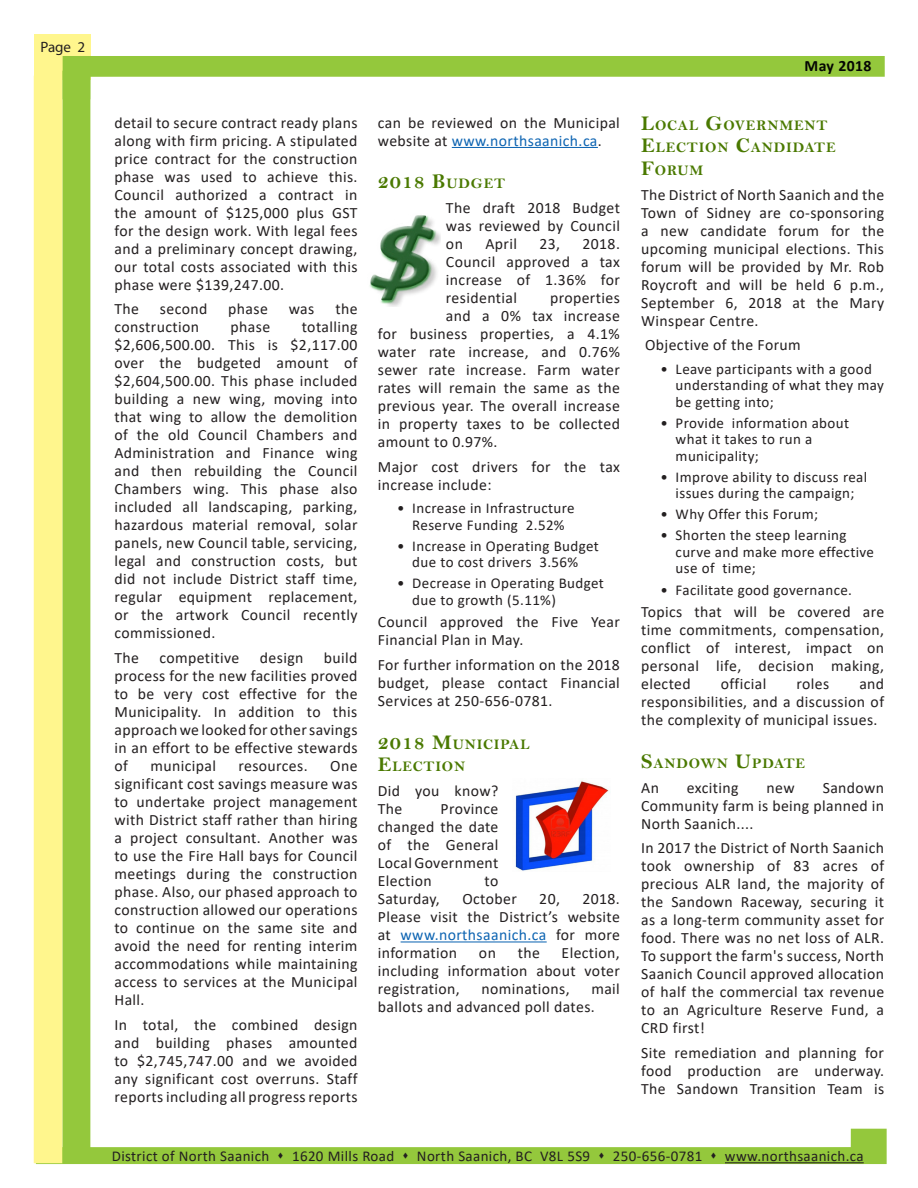
<style>
.page{position:relative;width:918px;height:1188px;background:#fff}
.page>*{position:absolute;margin:0;border:0;box-sizing:border-box;transform-origin:0 0}
.Headline{font:21px "Bell MT Bold";color:#4a7900}
.Body{font:15.75px/18px "Calibri";letter-spacing:.025em;color:#231f20;text-align:justify}
.t1{font:700 15.75px "Calibri";letter-spacing:.025em;color:#040503}
.t2{font:15px/16.5px "Calibri";letter-spacing:.025em;color:#231f20}
.Masthead{font:15px "Myriad Pro";color:#231f20}
.Headline-2{font:14.7px/22.5px "Bell MT Bold";letter-spacing:.055em;color:#4a7900}
.s1{color:#0d64b2}
.s2{font-size:14.7px}
.s3{font-size:21px}
</style>
<div class="page">
<div style="left:34px;top:34px;width:56px;height:45px;background:#fff68d"></div>
<svg style="left:36px;top:1129px;width:851px;height:35px"></svg>
<div style="left:34px;top:76px;width:29px;height:1087px;background:#fff68d"></div>
<div style="left:63px;top:71px;width:27px;height:1092px;background:#94c83c"></div>
<svg style="left:63px;top:56px;width:822px;height:43px"></svg>
<hr style="left:725px;top:1162px;width:139px;height:1px;background:#231f20">
<hr style="left:452px;top:147px;width:146px;height:1px;background:#0d64b2">
<hr style="left:401px;top:941px;width:146px;height:1px;background:#0d64b2">
<img style="left:515px;top:781px;width:94px;height:90px">
<img style="left:369px;top:215px;width:71px;height:92px">
<p class="Masthead" style="left:40px;top:38px;width:46px">Page 2</p>
<p class="Body" style="left:114px;top:113px;width:245px">detail to secure contract ready plans along with firm pricing. A stipulated price contract for the construction phase was used to achieve this.<br>Council authorized a contract in the amount of $125,000 plus GST for the design work. With legal fees and a preliminary concept drawing, our total costs associated with this phase were $139,247.00.</p>
<p class="Body" style="left:114px;top:300px;width:26px">The</p>
<p class="Body" style="left:160px;top:300px;width:49px">second</p>
<p class="Body" style="left:228px;top:300px;width:41px">phase</p>
<p class="Body" style="left:289px;top:300px;width:27px">was</p>
<p class="Body" style="left:335px;top:300px;width:24px">the</p>
<p class="Body" style="left:114px;top:318px;width:86px">construction</p>
<p class="Body" style="left:231px;top:318px;width:41px">phase</p>
<p class="Body" style="left:114px;top:318px;width:245px;text-indent:187px">totalling $2,606,500.00. This is $2,117.00 over the budgeted amount of $2,604,500.00. This phase included building a new wing, moving into that wing to allow the demolition of the old Council Chambers and Administration and Finance wing and then rebuilding the Council Chambers wing. This phase also included all landscaping, parking, hazardous material removal, solar panels, new Council table, servicing, legal and construction costs, but did not include District staff time, regular equipment replacement, or the artwork Council recently commissioned.</p>
<p class="Body" style="left:114px;top:649px;width:26px">The</p>
<p class="Body" style="left:160px;top:649px;width:81px">competitive</p>
<p class="Body" style="left:260px;top:649px;width:45px">design</p>
<p class="Body" style="left:114px;top:649px;width:245px;text-indent:209px">build process for the new facilities proved to be very cost effective for the Municipality. In addition to this approach we looked for other savings in an effort to be effective stewards of</p>
<p class="Body" style="left:150px;top:757px;width:67px">municipal</p>
<p class="Body" style="left:238px;top:757px;width:71px">resources.</p>
<p class="Body" style="left:114px;top:757px;width:245px;text-indent:216px">One significant cost savings measure was to undertake project management with District staff rather than hiring a project consultant. Another was to use the Fire Hall bays for Council meetings during the construction phase. Also, our phased approach to construction allowed our operations to continue on the same site and avoid the need for renting interim accommodations while maintaining access to services at the Municipal Hall.</p>
<p class="Body" style="left:114px;top:1015px;width:245px">In total, the combined design and building phases amounted to $2,745,747.00 and we avoided any significant cost overruns. Staff reports including all progress reports</p>
<p class="Body" style="left:378px;top:113px;width:244px">can be reviewed on the Municipal website at <span class="s1">www.northsaanich.ca</span>.</p>
<p class="Headline" style="left:378px;top:169px;width:129px">2018 B<span class="s2">UDGET</span></p>
<p class="Body" style="left:446px;top:199px;width:176px">The draft 2018 Budget was reviewed by Council on</p>
<p class="Body" style="left:485px;top:235px;width:33px">April</p>
<p class="Body" style="left:539px;top:235px;width:22px">23,</p>
<p class="Body" style="left:446px;top:235px;width:176px;text-indent:137px">2018.<br>Council approved a tax increase of 1.36% for residential</p>
<p class="Body" style="left:550px;top:289px;width:71px">properties</p>
<p class="Body" style="left:446px;top:307px;width:175px">and a 0% tax increase</p>
<p class="Body" style="left:378px;top:325px;width:244px">for business properties, a 4.1%</p>
<p class="Body" style="left:378px;top:343px;width:244px">water rate increase, and 0.76%</p>
<p class="Body" style="left:378px;top:361px;width:244px">sewer rate increase. Farm water</p>
<p class="Body" style="left:378px;top:379px;width:244px">rates will remain the same as the</p>
<p class="Body" style="left:378px;top:397px;width:244px">previous year. The overall increase</p>
<p class="Body" style="left:378px;top:415px;width:244px">in property taxes to be collected</p>
<p class="Body" style="left:378px;top:433px;width:121px">amount to 0.97%.</p>
<p class="Body" style="left:378px;top:457px;width:244px">Major cost drivers for the tax increase include:</p>
<p class="t2" style="left:397px;top:500px;width:179px;text-align:center">• Increase in Infrastructure<br>Reserve Funding 2.52%</p>
<p class="t2" style="left:397px;top:537px;width:203px;text-align:center">• Increase in Operating Budget due to cost drivers 3.56%</p>
<p class="t2" style="left:412px;top:575px;width:193px;text-indent:-15px">• Decrease in Operating Budget due to growth (5.11%)</p>
<p class="Body" style="left:378px;top:613px;width:244px">Council approved the Five Year<br>Financial Plan in May.</p>
<p class="Body" style="left:378px;top:656px;width:244px">For further information on the 2018 budget, please contact Financial Services at 250-656-0781.</p>
<p class="Headline-2" style="left:378px;top:733px;width:153px"><span class="s3">2018 M</span>UNICIPAL<br><span class="s3">E</span>LECTION</p>
<p class="Body" style="left:378px;top:782px;width:122px">Did you know?<br>The</p>
<p class="Body" style="left:378px;top:800px;width:122px;text-indent:63px">Province changed the date of the General Local Government Election</p>
<p class="Body" style="left:485px;top:872px;width:15px">to</p>
<p class="Body" style="left:378px;top:890px;width:64px">Saturday,</p>
<p class="Body" style="left:462px;top:890px;width:56px">October</p>
<p class="Body" style="left:539px;top:890px;width:22px">20,</p>
<p class="Body" style="left:378px;top:890px;width:244px;text-indent:205px">2018.<br>Please visit the District’s website at <span class="s1">www.northsaanich.ca</span> for more information</p>
<p class="Body" style="left:378px;top:944px;width:244px;text-indent:184px">Election, including information about voter registration,</p>
<p class="Body" style="left:479px;top:944px;width:18px">on</p>
<p class="Body" style="left:518px;top:944px;width:24px">the</p>
<p class="Body" style="left:378px;top:980px;width:244px;text-indent:214px">mail ballots and advanced poll dates.</p>
<p class="Body" style="left:481px;top:980px;width:90px">nominations,</p>
<p class="t1" style="left:805px;top:54px;width:68px">May 2018</p>
<p class="Headline-2" style="left:641px;top:114px;width:196px"><span class="s3">L</span>OCAL <span class="s3">G</span>OVERNMENT<br><span class="s3">E</span>LECTION <span class="s3">C</span>ANDIDATE<br><span class="s3">F</span>ORUM</p>
<p class="Body" style="left:641px;top:185px;width:245px">The District of North Saanich and the Town of Sidney are co-sponsoring a new candidate forum for the upcoming municipal elections. This forum will be provided by Mr. Rob Roycroft and will be held 6 p.m., September 6, 2018 at the Mary Winspear Centre.</p>
<p class="Body" style="left:645px;top:336px;width:157px">Objective of the Forum</p>
<p class="t2" style="left:676px;top:360px;width:210px;text-indent:-15px">• Leave participants with a good understanding of what they may be getting into;</p>
<p class="t2" style="left:676px;top:414px;width:175px;text-indent:-15px">• Provide information about what it takes to run a municipality;</p>
<p class="t2" style="left:661px;top:468px;width:208px;text-align:center">• Improve ability to discuss real issues during the campaign;</p>
<p class="t2" style="left:661px;top:506px;width:159px">• Why Offer this Forum;</p>
<p class="t2" style="left:676px;top:527px;width:200px;text-indent:-15px">• Shorten the steep learning curve and make more effective use of time;</p>
<p class="t2" style="left:661px;top:581px;width:193px">• Facilitate good governance.</p>
<p class="Body" style="left:641px;top:603px;width:245px">Topics that will be covered are time commitments, compensation, conflict of interest, impact on personal life, decision making, elected</p>
<p class="Body" style="left:721px;top:675px;width:47px">official</p>
<p class="Body" style="left:796px;top:675px;width:34px">roles</p>
<p class="Body" style="left:641px;top:675px;width:245px;text-indent:218px">and responsibilities, and a discussion of the complexity of municipal issues.</p>
<p class="Headline-2" style="left:641px;top:752px;width:166px"><span class="s3">S</span>ANDOWN <span class="s3">U</span>PDATE</p>
<p class="Body" style="left:641px;top:778px;width:19px">An</p>
<p class="Body" style="left:687px;top:778px;width:53px">exciting</p>
<p class="Body" style="left:767px;top:778px;width:30px">new</p>
<p class="Body" style="left:641px;top:778px;width:245px;text-indent:182px">Sandown Community farm is being planned in North Saanich....</p>
<p class="Body" style="left:641px;top:839px;width:245px">In 2017 the District of North Saanich took ownership of 83 acres of precious ALR land, the majority of the Sandown Raceway, securing it as a long-term community asset for food. There was no net loss of ALR.<br>To support the farm's success, North Saanich Council approved allocation of half the commercial tax revenue to an Agriculture Reserve Fund, a CRD first!</p>
<p class="Body" style="left:641px;top:1044px;width:245px">Site remediation and planning for food production are underway.<br>The Sandown Transition Team is</p>
<p class="t2" style="left:112px;top:1148px;width:753px">District of North Saanich ▲ 1620 Mills Road ▲ North Saanich, BC V8L 5S9 ▲ 250-656-0781 ▲ www.northsaanich.ca</p>
</div>
